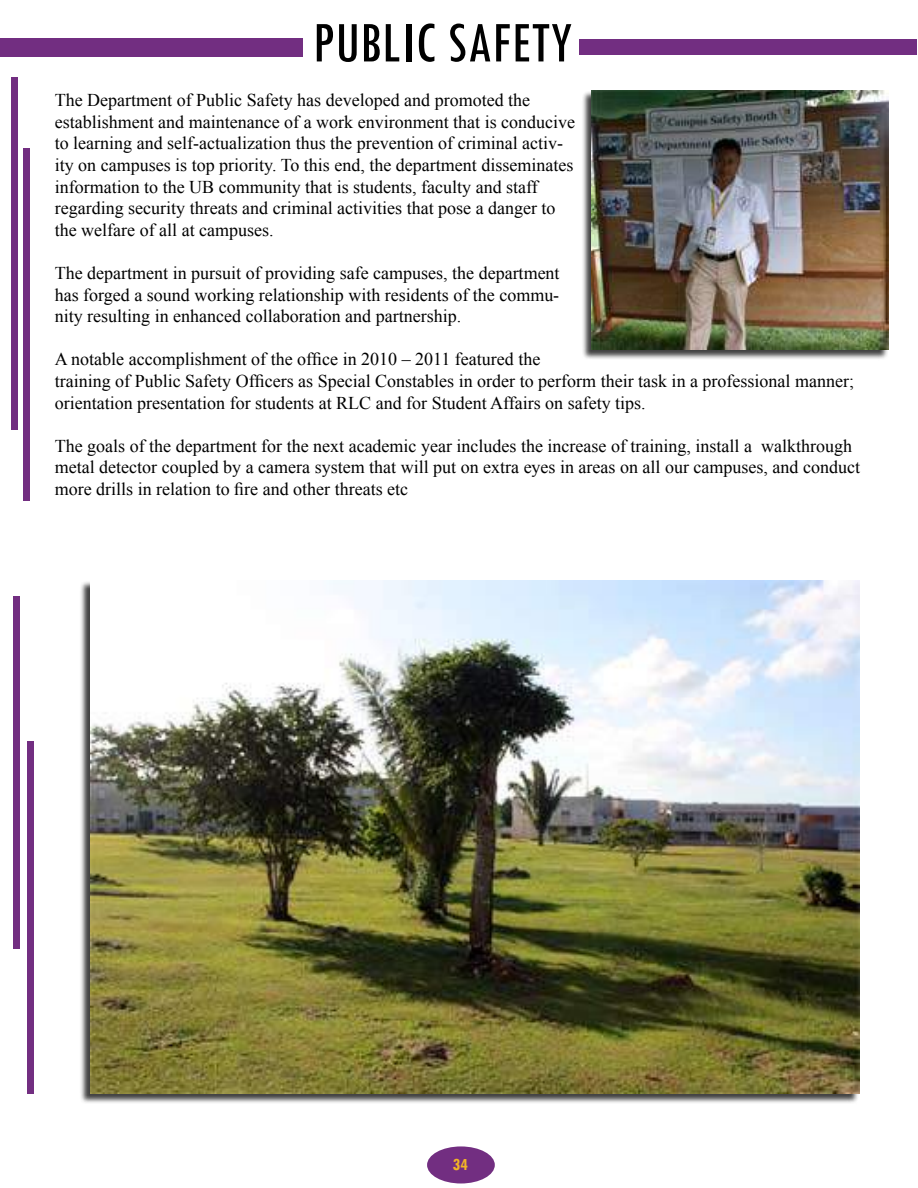
<style>
.page{position:relative;width:918px;height:1188px;background:#fff}
.page>*{position:absolute;margin:0;border:0;box-sizing:border-box;transform-origin:0 0}
.t1{font:condensed 60px "Tw Cen";color:#000}
.t2{font:18px/21.6px "Times New Roman";color:#000}
.t3{font:700 condensed 18px "Tw Cen";color:#f2b426}
</style>
<div class="page">
<div style="left:427px;top:1146px;width:68px;height:38px;background:#722e81;border-radius:50%"></div>
<div style="left:80px;top:581px;width:784px;height:527px;background:#000;opacity:.75"></div>
<img style="left:90px;top:580px;width:769px;height:513px">
<div style="left:582px;top:90px;width:312px;height:275px;background:#000;opacity:.75"></div>
<img style="left:592px;top:90px;width:297px;height:260px">
<div style="left:579px;top:39px;width:337px;height:16px;background:#722e81"></div>
<div style="left:11px;top:77px;width:6px;height:353px;background:#722e81"></div>
<div style="left:0;top:38px;width:303px;height:18px;background:#722e81"></div>
<div style="left:24px;top:148px;width:6px;height:353px;background:#722e81"></div>
<div style="left:14px;top:596px;width:6px;height:353px;background:#722e81"></div>
<div style="left:27px;top:741px;width:6px;height:353px;background:#722e81"></div>
<h1 class="t1" style="left:313px;top:6px;width:42px">PUBLIC</h1>
<h1 class="t1" style="left:448px;top:6px;width:41px">SAFETY</h1>
<p class="t2" style="left:55px;top:89px;width:522px">The Department of Public Safety has developed and promoted the establishment and maintenance of a work environment that is conducive to learning and self-actualization thus the prevention of criminal activ&shy;ity on campuses is top priority. To this end, the department disseminates information to the UB community that is students, faculty and staff regarding security threats and criminal activities that pose a danger to the welfare of all at campuses.</p>
<p class="t2" style="left:55px;top:262px;width:506px;text-align:justify">The department in pursuit of providing safe campuses, the department has forged a sound working relationship with residents of the commu&shy;nity resulting in enhanced collaboration and partnership.</p>
<p class="t2" style="left:55px;top:348px;width:801px">A notable accomplishment of the office in 2010 – 2011 featured the<br>training of Public Safety Officers as Special Constables in order to perform their task in a professional manner; orientation presentation for students at RLC and for Student Affairs on safety tips.</p>
<p class="t2" style="left:55px;top:435px;width:807px">The goals of the department for the next academic year includes the increase of training, install a walkthrough metal detector coupled by a camera system that will put on extra eyes in areas on all our campuses, and conduct more drills in relation to fire and other threats etc</p>
<p class="t3" style="left:452px;top:1153px;width:17px">34</p>
</div>
